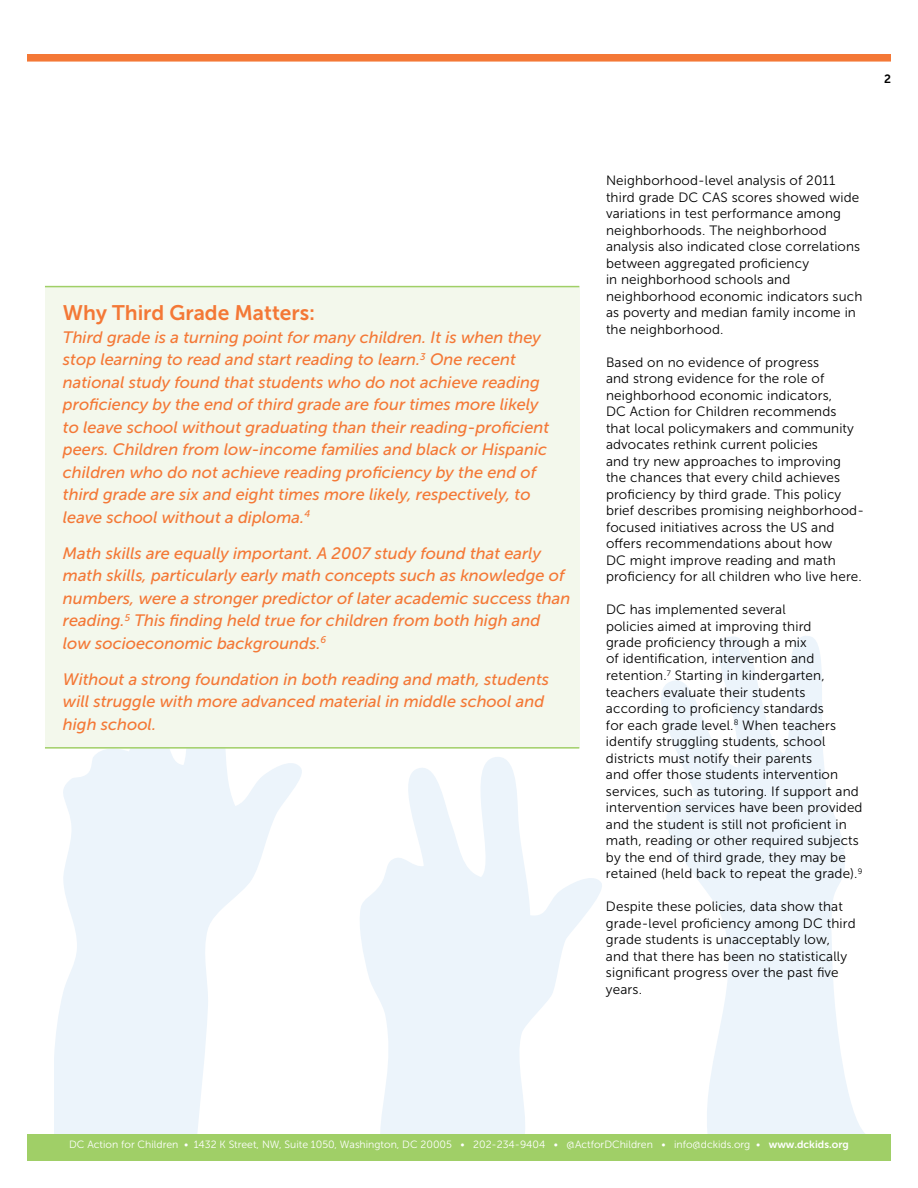
<style>
.page{position:relative;width:918px;height:1188px;background:#fff}
.page>*{position:absolute;margin:0;border:0;box-sizing:border-box;transform-origin:0 0}
.t1{font:21px "Museo Sans 700";color:#f47836}
.t2{font:italic 16.5px/22.5px "Museo Sans 500";color:#f47836}
.t3{font:13.5px/16.5px "Museo Sans 300";letter-spacing:.01em;color:#000}
.t4{font:12px "Museo Sans 700";color:#000}
.t5{font:10.5px "Museo Sans 300";color:#fff}
.s1{font-family:"Museo Sans 700"}
</style>
<div class="page">
<svg style="left:27px;top:54px;width:864px;height:8px"></svg>
<div style="left:27px;top:1134px;width:864px;height:27px;background:#a0cf67"></div>
<svg style="left:54px;top:636px;width:811px;height:498px;fill:#ecf4fb"></svg>
<div style="left:45px;top:287px;width:534px;height:461px;background:#f3f8ec"></div>
<hr style="left:45px;top:286px;width:534px;height:1px;background:#a0cf67">
<hr style="left:45px;top:747px;width:534px;height:2px;background:#a0cf67">
<p class="t4" style="left:884px;top:72px;width:8px">2</p>
<h1 class="t1" style="left:63px;top:301px;width:254px">Why Third Grade Matters:</h1>
<p class="t2" style="left:63px;top:326px;width:488px">Third grade is a turning point for many children. It is when they stop learning to read and start reading to learn.<sup>3</sup> One recent national study found that students who do not achieve reading proficiency by the end of third grade are four times more likely to leave school without graduating than their reading-proficient peers. Children from low-income families and black or Hispanic children who do not achieve reading proficiency by the end of third grade are six and eight times more likely, respectively, to leave school without a diploma.<sup>4</sup></p>
<p class="t2" style="left:63px;top:542px;width:509px">Math skills are equally important. A 2007 study found that early math skills, particularly early math concepts such as knowledge of numbers, were a stronger predictor of later academic success than reading.<sup>5</sup> This finding held true for children from both high and low socioeconomic backgrounds.<sup>6</sup></p>
<p class="t2" style="left:63px;top:668px;width:488px">Without a strong foundation in both reading and math, students will struggle with more advanced material in middle school and high school.</p>
<p class="t3" style="left:606px;top:172px;width:258px">Neighborhood-level analysis of 2011 third grade DC CAS scores showed wide variations in test performance among neighborhoods. The neighborhood analysis also indicated close correlations between aggregated proficiency<br>in neighborhood schools and neighborhood economic indicators such as poverty and median family income in the neighborhood.</p>
<p class="t3" style="left:606px;top:354px;width:260px">Based on no evidence of progress<br>and strong evidence for the role of neighborhood economic indicators,<br>DC Action for Children recommends that local policymakers and community advocates rethink current policies<br>and try new approaches to improving the chances that every child achieves proficiency by third grade. This policy brief describes promising neighborhood&shy;focused initiatives across the US and offers recommendations about how<br>DC might improve reading and math proficiency for all children who live here.</p>
<p class="t3" style="left:606px;top:601px;width:258px">DC has implemented several<br>policies aimed at improving third<br>grade proficiency through a mix<br>of identification, intervention and retention.<sup>7</sup> Starting in kindergarten, teachers evaluate their students according to proficiency standards<br>for each grade level.<sup>8</sup> When teachers identify struggling students, school districts must notify their parents<br>and offer those students intervention services, such as tutoring. If support and intervention services have been provided and the student is still not proficient in math, reading or other required subjects by the end of third grade, they may be retained (held back to repeat the grade).<sup>9</sup></p>
<p class="t3" style="left:606px;top:898px;width:251px">Despite these policies, data show that grade-level proficiency among DC third grade students is unacceptably low, and that there has been no statistically significant progress over the past five years.</p>
<p class="t5" style="left:69px;top:1138px;width:781px">DC Action for Children • 1432 K Street, NW, Suite 1050, Washington, DC 20005 • 202-234-9404 • @ActforDChildren • info@dckids.org • <span class="s1">www.dckids.org</span></p>
</div>
